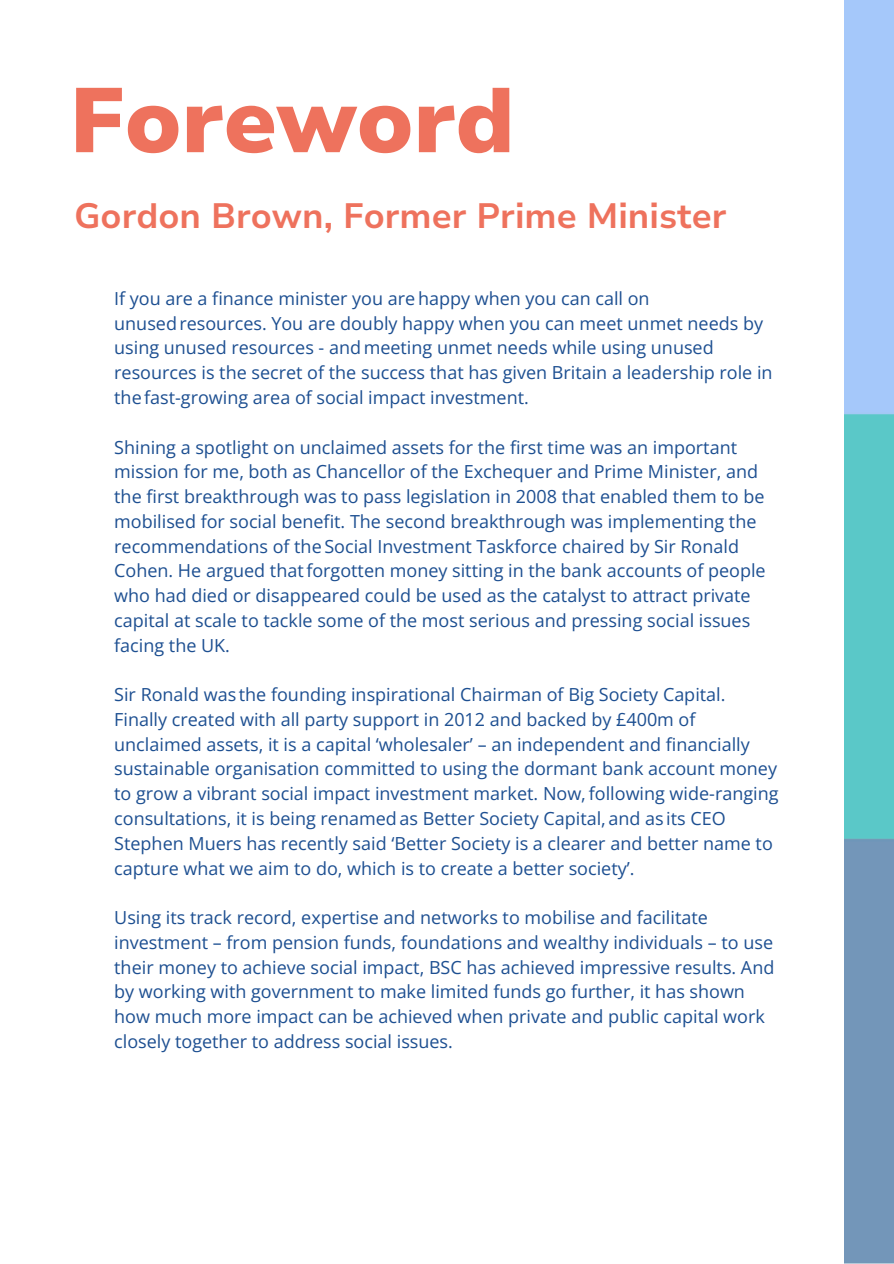
<style>
.page{position:relative;width:894px;height:1264px;background:#fff}
.page>*{position:absolute;margin:0;border:0;box-sizing:border-box;transform-origin:0 0}
.t1{font:900 91.2px "Nunito Sans 10 pt";color:#ee725d}
.t2{font:700 35.1px "Nunito Sans 10 pt";color:#ee725d}
.t3{font:18px/24.8px "Open Sans";color:#1d4f91}
</style>
<div class="page">
<img style="left:844px;top:0;width:49px;height:1263px">
<h2 class="t1" style="left:70px;top:60px;width:446px">Foreword</h2>
<p class="t2" style="left:74px;top:192px;width:653px">Gordon Brown, Former Prime Minister</p>
<p class="t3" style="left:114px;top:285px;width:659px">If you are a finance minister you arehappy when you can call on unusedresources. You are doubly happy when you can meet unmet needs by using unused resources - andmeeting unmet needs while using unused resources is the secret of the success that has given Britain a leadership role in thefast-growing area of social impact investment.</p>
<p class="t3" style="left:114px;top:434px;width:652px">Shining a spotlight on unclaimed assets for the first time was an important mission for me, both as Chancellor of the Exchequer and Prime Minister, and the first breakthrough was to pass legislation in 2008 that enabled them to be mobilised for social benefit. The second breakthrough was implementing the recommendations of the Social Investment Taskforce chaired by Sir Ronald Cohen. He argued thatforgotten money sitting in the bank accounts of people who had died or disappeared could be used as the catalyst to attract private capital at scale to tackle some of the most serious and pressing social issues facing the UK.</p>
<p class="t3" style="left:114px;top:681px;width:665px">Sir Ronald was the founding inspirational Chairman of Big Society Capital.<br>Finally created with all party support in 2012 and backed by £400m of unclaimed assets, it is a capital ‘wholesaler’ – an independent and financially sustainable organisation committed to using the dormant bank account money to grow a vibrant social impact investment market. Now, following wide-ranging consultations, it is being renamedas Better Society Capital, and as its CEO Stephen Muers has recently said ‘Better Society is a clearer and better name to capture what we aim to do, which is to create a better society’.</p>
<p class="t3" style="left:114px;top:904px;width:661px">Using its track record, expertise and networks to mobilise and facilitate investment – from pension funds, foundations and wealthy individuals – to use their money to achieve social impact, BSC has achieved impressive results. And by working with government to make limited funds go further, it has shown how much more impact can be achieved when private and public capital work closely together to address social issues.</p>
</div>
